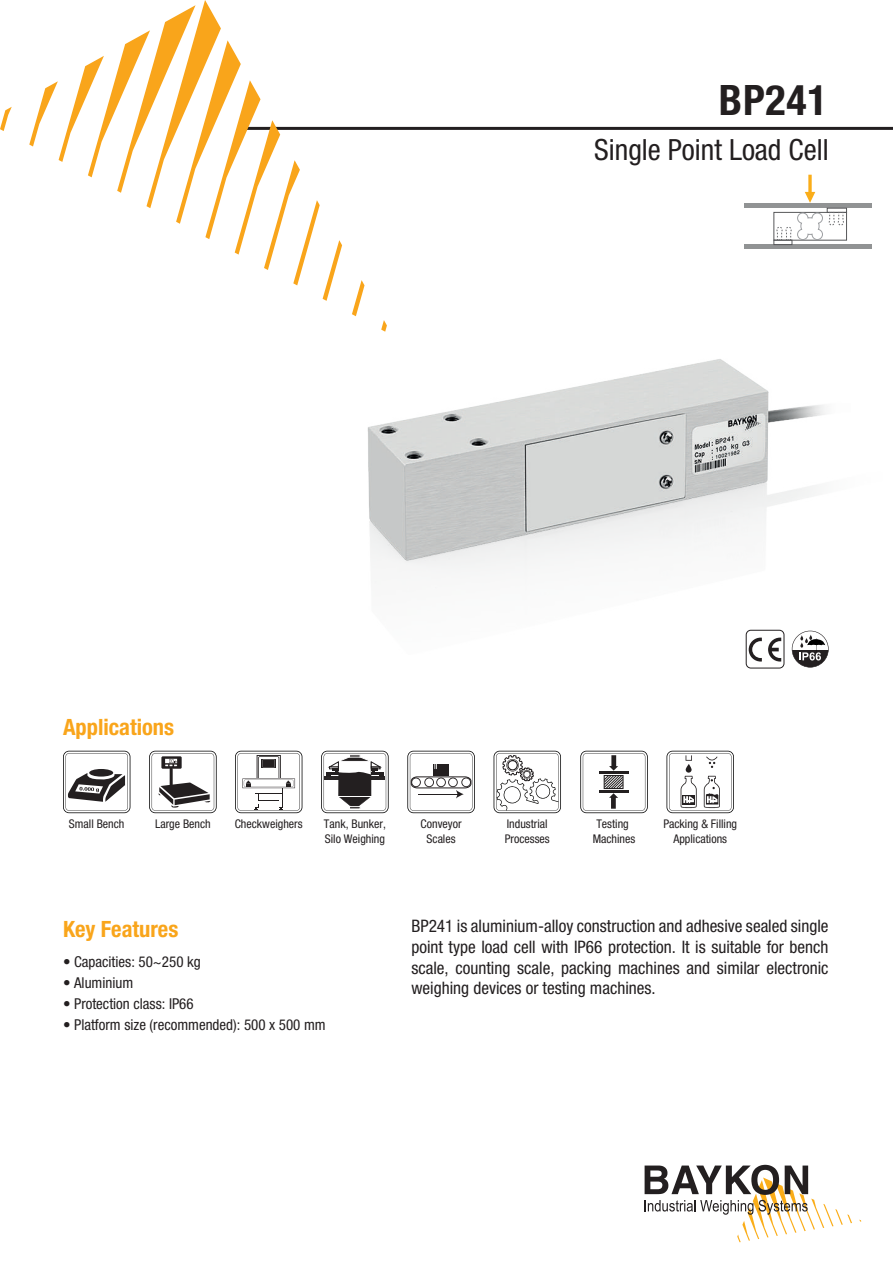
<style>
.page{position:relative;width:893px;height:1263px;background:#fff}
.page>*{position:absolute;margin:0;border:0;box-sizing:border-box;transform-origin:0 0}
.t1{font:700 condensed 42px "Helvetica Neue LT Pro";letter-spacing:.02em;color:#231f20}
.t2{font:condensed 29.25px "Helvetica Neue LT Pro";color:#231f20}
.t3{font:700 condensed 22.5px "Helvetica Neue LT Pro";color:#f9a51b}
.t4{font:condensed 17.25px/20.7px "Helvetica Neue LT Pro";color:#231f20;text-align:justify}
.t5{font:condensed 15px "Helvetica Neue LT Pro";color:#231f20}
.t6{font:condensed 12px/14.4px "Helvetica Neue LT Pro";color:#231f20;text-align:center}
</style>
<div class="page">
<svg style="left:645px;top:1165px;width:207px;height:77px"></svg>
<hr style="left:241px;top:127px;width:652px;height:3px;background:#231f20">
<svg style="left:352px;top:280px;width:12px;height:36px"></svg>
<svg style="left:381px;top:320px;width:6px;height:12px"></svg>
<svg style="left:0;top:107px;width:12px;height:24px"></svg>
<svg style="left:29px;top:0;width:313px;height:301px"></svg>
<svg style="left:805px;top:175px;width:10px;height:28px"></svg>
<div style="left:745px;top:203px;width:127px;height:5px;background:#919394"></div>
<hr style="left:745px;top:245px;width:127px;height:4px;background:#919394">
<div style="left:827px;top:208px;width:20px;height:5px;border:1px solid #57585a"></div>
<div style="left:773px;top:212px;width:74px;height:29px;border:1px solid #57585a"></div>
<div style="left:773px;top:240px;width:19px;height:5px;border:1px solid #57585a"></div>
<svg style="left:776px;top:212px;width:68px;height:29px"></svg>
<img style="left:367px;top:359px;width:459px;height:296px">
<svg style="left:63px;top:751px;width:67px;height:62px"></svg>
<svg style="left:149px;top:751px;width:68px;height:62px"></svg>
<hr style="left:170px;top:768px;width:3px;height:18px;background:#231f20">
<svg style="left:235px;top:751px;width:67px;height:62px"></svg>
<svg style="left:321px;top:751px;width:68px;height:62px"></svg>
<svg style="left:407px;top:751px;width:68px;height:62px"></svg>
<svg style="left:666px;top:751px;width:68px;height:62px"></svg>
<svg style="left:580px;top:751px;width:68px;height:62px"></svg>
<svg style="left:494px;top:751px;width:67px;height:62px"></svg>
<svg style="left:792px;top:631px;width:37px;height:36px"></svg>
<svg style="left:749px;top:638px;width:13px;height:23px"></svg>
<svg style="left:768px;top:638px;width:13px;height:23px"></svg>
<div style="left:746px;top:630px;width:38px;height:38px;border:1px solid #231f20;border-radius:5px"></div>
<h1 class="t1" style="left:719px;top:74px;width:110px">BP241</h1>
<h3 class="t3" style="left:63px;top:714px;width:113px">Applications</h3>
<h2 class="t2" style="left:594px;top:133px;width:236px">Single Point Load Cell</h2>
<p class="t6" style="left:69px;top:816px;width:57px">Small Bench</p>
<p class="t6" style="left:155px;top:816px;width:57px">Large Bench</p>
<p class="t6" style="left:235px;top:816px;width:69px">Checkweighers</p>
<p class="t6" style="left:324px;top:816px;width:63px;text-align:left">Tank, Bunker,<br>Silo Weighing</p>
<p class="t6" style="left:421px;top:816px;width:43px">Conveyor<br>Scales</p>
<p class="t6" style="left:663px;top:816px;width:75px">Packing &amp; Filling<br>Applications</p>
<p class="t6" style="left:505px;top:816px;width:47px;text-align:left">Industrial<br>Processes</p>
<p class="t6" style="left:593px;top:816px;width:44px">Testing<br>Machines</p>
<h3 class="t3" style="left:63px;top:915px;width:117px">Key Features</h3>
<p class="t5" style="left:63px;top:953px;width:139px">• Capacities: 50~250 kg</p>
<p class="t5" style="left:63px;top:974px;width:72px">• Aluminium</p>
<p class="t5" style="left:63px;top:995px;width:132px">• Protection class: IP66</p>
<p class="t5" style="left:63px;top:1016px;width:264px">• Platform size (recommended): 500 x 500 mm</p>
<p class="t4" style="left:411px;top:915px;width:419px">BP241 is aluminium-alloy construction and adhesive sealed single point type load cell with IP66 protection. It is suitable for bench scale, counting scale, packing machines and similar electronic weighing devices or testing machines.</p>
</div>
